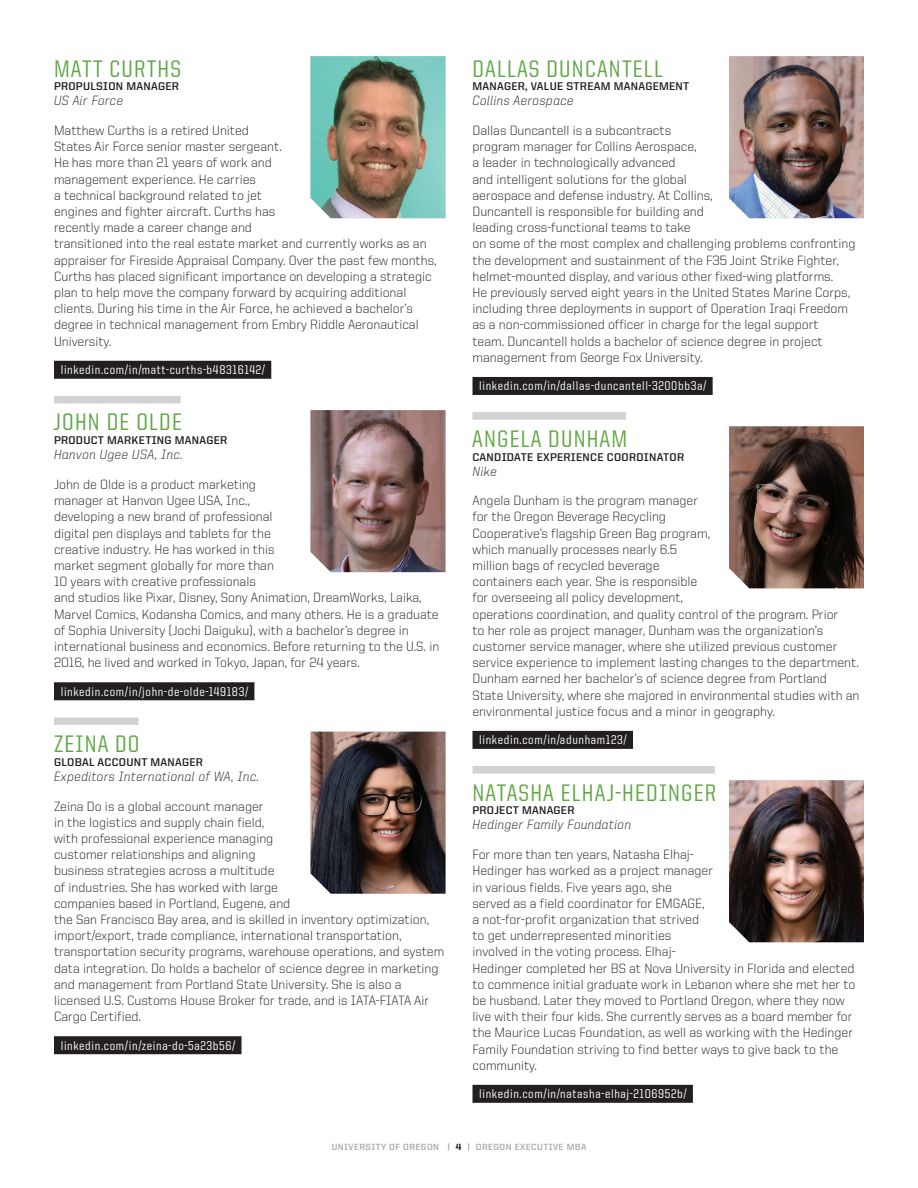
<style>
.page{position:relative;width:918px;height:1188px;background:#fff}
.page>*{position:absolute;margin:0;border:0;box-sizing:border-box;transform-origin:0 0}
.t1{font:500 24px "United Sans Semi Cond";letter-spacing:.05em;color:#60a744}
.t2{font:300 13.5px/16.2px "United Sans Reg";color:#231f20}
.t3{font:300 13.5px "United Italic Reg";letter-spacing:.025em;color:#231f20}
.t4{font:500 12.75px "United Sans Semi Cond";letter-spacing:.05em;color:#fff}
.t5{font:700 11.25px "United Sans Reg";letter-spacing:.025em;color:#231f20}
.t6{font:700 9px "United Sans Reg";letter-spacing:.05em;color:#a7a8aa}
.s1{font-weight:800;color:#231f20}
</style>
<div class="page">
<div style="left:54px;top:361px;width:217px;height:18px;background:#231f20"></div>
<div style="left:54px;top:396px;width:127px;height:7px;background:#d1d2d4"></div>
<div style="left:54px;top:682px;width:200px;height:18px;background:#231f20"></div>
<div style="left:54px;top:717px;width:84px;height:8px;background:#d1d2d4"></div>
<div style="left:54px;top:1036px;width:188px;height:18px;background:#231f20"></div>
<img style="left:310px;top:56px;width:136px;height:162px">
<img style="left:310px;top:410px;width:136px;height:162px">
<img style="left:310px;top:732px;width:136px;height:162px">
<div style="left:472px;top:377px;width:241px;height:18px;background:#231f20"></div>
<div style="left:472px;top:412px;width:154px;height:8px;background:#d1d2d4"></div>
<div style="left:472px;top:731px;width:161px;height:18px;background:#231f20"></div>
<div style="left:472px;top:766px;width:243px;height:8px;background:#d1d2d4"></div>
<div style="left:472px;top:1085px;width:221px;height:18px;background:#231f20"></div>
<img style="left:729px;top:56px;width:135px;height:162px">
<img style="left:729px;top:426px;width:135px;height:162px">
<img style="left:729px;top:780px;width:135px;height:162px">
<h1 class="t1" style="left:54px;top:56px;width:129px">MATT CURTHS</h1>
<p class="t5" style="left:54px;top:80px;width:127px">PROPULSION MANAGER</p>
<p class="t3" style="left:54px;top:94px;width:71px">US Air Force</p>
<p class="t2" style="left:54px;top:122px;width:384px">Matthew Curths is a retired United<br>States Air Force senior master sergeant.<br>He has more than 21 years of work and<br>management experience. He carries<br>a technical background related to jet<br>engines and fighter aircraft. Curths has<br>recently made a career change and<br>transitioned into the real estate market and currently works as an appraiser for Fireside Appraisal Company. Over the past few months, Curths has placed significant importance on developing a strategic plan to help move the company forward by acquiring additional clients. During his time in the Air Force, he achieved a bachelor’s degree in technical management from Embry Riddle Aeronautical University.</p>
<p class="t4" style="left:61px;top:363px;width:206px">linkedin.com/in/matt-curths-b48316142/</p>
<h1 class="t1" style="left:54px;top:410px;width:130px">JOHN DE OLDE</h1>
<p class="t5" style="left:54px;top:434px;width:175px">PRODUCT MARKETING MANAGER</p>
<p class="t3" style="left:54px;top:448px;width:131px">Hanvon Ugee USA, Inc.</p>
<p class="t2" style="left:54px;top:476px;width:387px">John de Olde is a product marketing<br>manager at Hanvon Ugee USA, Inc.,<br>developing a new brand of professional<br>digital pen displays and tablets for the<br>creative industry. He has worked in this<br>market segment globally for more than<br>10 years with creative professionals<br>and studios like Pixar, Disney, Sony Animation, DreamWorks, Laika, Marvel Comics, Kodansha Comics, and many others. He is a graduate of Sophia University (Jochi Daiguku), with a bachelor’s degree in international business and economics. Before returning to the U.S. in 2016, he lived and worked in Tokyo, Japan, for 24 years.</p>
<p class="t4" style="left:61px;top:685px;width:189px">linkedin.com/in/john-de-olde-149183/</p>
<h1 class="t1" style="left:54px;top:731px;width:87px">ZEINA DO</h1>
<p class="t5" style="left:54px;top:756px;width:151px">GLOBAL ACCOUNT MANAGER</p>
<p class="t3" style="left:54px;top:769px;width:207px">Expeditors International of WA, Inc.</p>
<p class="t2" style="left:54px;top:798px;width:392px">Zeina Do is a global account manager<br>in the logistics and supply chain field,<br>with professional experience managing<br>customer relationships and aligning<br>business strategies across a multitude<br>of industries. She has worked with large<br>companies based in Portland, Eugene, and<br>the San Francisco Bay area, and is skilled in inventory optimization, import/export, trade compliance, international transportation, transportation security programs, warehouse operations, and system data integration. Do holds a bachelor of science degree in marketing and management from Portland State University. She is also a licensed U.S. Customs House Broker for trade, and is IATA-FIATA Air Cargo Certified.</p>
<p class="t4" style="left:61px;top:1039px;width:176px">linkedin.com/in/zeina-do-5a23b56/</p>
<h1 class="t1" style="left:472px;top:56px;width:192px">DALLAS DUNCANTELL</h1>
<p class="t5" style="left:472px;top:80px;width:218px">MANAGER, VALUE STREAM MANAGEMENT</p>
<p class="t3" style="left:472px;top:94px;width:103px">Collins Aerospace</p>
<p class="t2" style="left:472px;top:122px;width:385px">Dallas Duncantell is a subcontracts<br>program manager for Collins Aerospace,<br>a leader in technologically advanced<br>and intelligent solutions for the global<br>aerospace and defense industry. At Collins,<br>Duncantell is responsible for building and<br>leading cross-functional teams to take<br>on some of the most complex and challenging problems confronting the development and sustainment of the F35 Joint Strike Fighter, helmet-mounted display, and various other fixed-wing platforms.<br>He previously served eight years in the United States Marine Corps, including three deployments in support of Operation Iraqi Freedom as a non-commissioned officer in charge for the legal support<br>team. Duncantell holds a bachelor of science degree in project management from George Fox University.</p>
<p class="t4" style="left:479px;top:379px;width:229px">linkedin.com/in/dallas-duncantell-3200bb3a/</p>
<h1 class="t1" style="left:472px;top:426px;width:157px">ANGELA DUNHAM</h1>
<p class="t5" style="left:472px;top:450px;width:213px">CANDIDATE EXPERIENCE COORDINATOR</p>
<p class="t3" style="left:472px;top:464px;width:26px">Nike</p>
<p class="t2" style="left:472px;top:492px;width:389px">Angela Dunham is the program manager<br>for the Oregon Beverage Recycling<br>Cooperative’s flagship Green Bag program,<br>which manually processes nearly 6.5<br>million bags of recycled beverage<br>containers each year. She is responsible<br>for overseeing all policy development,<br>operations coordination, and quality control of the program. Prior<br>to her role as project manager, Dunham was the organization’s customer service manager, where she utilized previous customer service experience to implement lasting changes to the department.<br>Dunham earned her bachelor’s of science degree from Portland State University, where she majored in environmental studies with an environmental justice focus and a minor in geography.</p>
<p class="t4" style="left:479px;top:733px;width:149px">linkedin.com/in/adunham123/</p>
<h1 class="t1" style="left:472px;top:780px;width:245px">NATASHA ELHAJ-HEDINGER</h1>
<p class="t5" style="left:472px;top:804px;width:104px">PROJECT MANAGER</p>
<p class="t3" style="left:472px;top:818px;width:160px">Hedinger Family Foundation</p>
<p class="t2" style="left:472px;top:846px;width:385px">For more than ten years, Natasha Elhaj-<br>Hedinger has worked as a project manager<br>in various fields. Five years ago, she<br>served as a field coordinator for EMGAGE,<br>a not-for-profit organization that strived<br>to get underrepresented minorities<br>involved in the voting process. Elhaj-<br>Hedinger completed her BS at Nova University in Florida and elected to commence initial graduate work in Lebanon where she met her to be husband. Later they moved to Portland Oregon, where they now live with their four kids. She currently serves as a board member for the Maurice Lucas Foundation, as well as working with the Hedinger Family Foundation striving to find better ways to give back to the community.</p>
<p class="t4" style="left:479px;top:1087px;width:209px">linkedin.com/in/natasha-elhaj-2106952b/</p>
<p class="t6" style="left:332px;top:1142px;width:256px">UNIVERSITY OF OREGON | <span class="s1">4</span> | OREGON EXECUTIVE MBA</p>
</div>
